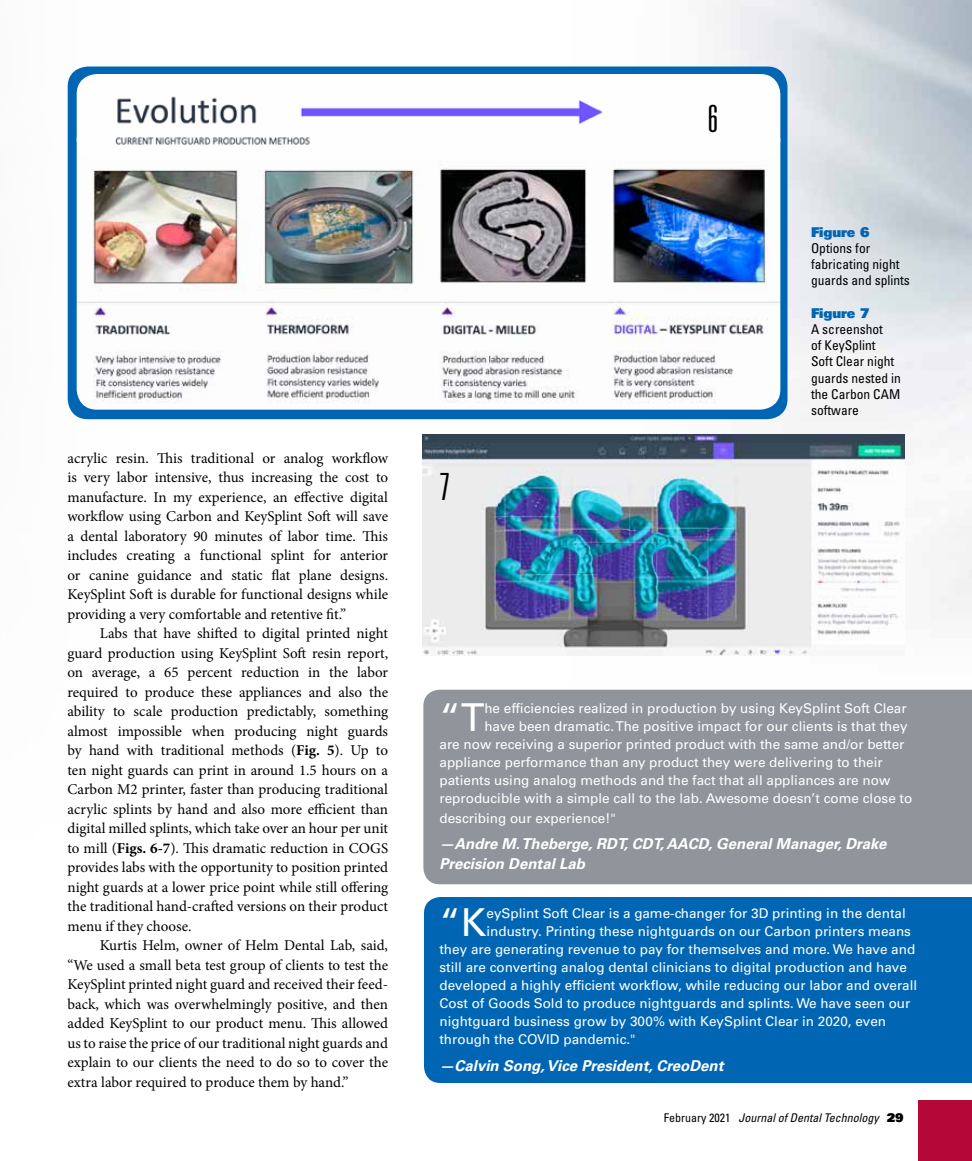
<style>
.page{position:relative;width:972px;height:1161px;background:#fff}
.page>*{position:absolute;margin:0;border:0;box-sizing:border-box;transform-origin:0 0}
.t1{font:38.4px "Univers LT Std";color:#fff}
.t2{font:300 ultra-condensed 37.5px "Univers LT Std";color:#000}
.t3{font:15px/19.5px "Minion Pro";color:#000;text-align:justify}
.t4{font:italic 700 15px/19.5px "Univers LT Std";color:#fff}
.t5{font:13.5px "Univers LT Std";color:#fff}
.t6{font:condensed 13.5px/16.2px "Univers LT Std";color:#000}
.t7{font:13.5px "Univers LT Std X Black";color:#0066b3}
.t8{font:italic condensed 12px "Univers LT Std";color:#000}
.s1{font-weight:700}
.s2{font-style:normal}
.s3{font-family:"Univers LT Std X Black";font-style:normal;font-stretch:normal}
</style>
<div class="page">
<img style="left:571px;top:0;width:401px;height:613px">
<img style="left:67px;top:66px;width:81px;height:354px">
<div style="left:68px;top:67px;width:720px;height:352px;background:#0066b3;border-radius:20px"></div>
<div style="left:918px;top:1101px;width:54px;height:60px;background:#b30838"></div>
<div style="left:423px;top:689px;width:549px;height:196px;background:#8f959b"></div>
<div style="left:424px;top:897px;width:548px;height:186px;background:#0066b3"></div>
<img style="left:77px;top:160px;width:703px;height:250px">
<img style="left:422px;top:434px;width:482px;height:222px">
<img style="left:77px;top:74px;width:703px;height:86px">
<p class="t3" style="left:68px;top:449px;width:322px">acrylic resin. This traditional or analog workflow is very labor intensive, thus increasing the cost to manufacture. In my experience, an effective digital workflow using Carbon and KeySplint Soft will save a dental laboratory 90 minutes of labor time. This includes creating a functional splint for anterior or canine guidance and static flat plane designs.<br>KeySplint Soft is durable for functional designs while providing a very comfortable and retentive fit.”</p>
<p class="t3" style="left:68px;top:624px;width:322px;text-indent:32px">Labs that have shifted to digital printed night guard production using KeySplint Soft resin report, on average, a 65 percent reduction in the labor required to produce these appliances and also the ability to scale production predictably, something almost impossible when producing night guards by hand with traditional methods (<span class="s1">Fig. 5</span>). Up to ten night guards can print in around 1.5 hours on a Carbon M2 printer, faster than producing traditional acrylic splints by hand and also more efficient than digital milled splints, which take over an hour per unit to mill (<span class="s1">Figs. 6-7</span>). This dramatic reduction in COGS provides labs with the opportunity to position printed night guards at a lower price point while still offering the traditional hand-crafted versions on their product menu if they choose.</p>
<p class="t3" style="left:68px;top:936px;width:322px;text-indent:32px">Kurtis Helm, owner of Helm Dental Lab, said, “We used a small beta test group of clients to test the KeySplint printed night guard and received their feed&shy;back, which was overwhelmingly positive, and then added KeySplint to our product menu. This allowed us to raise the price of our traditional night guards and explain to our clients the need to do so to cover the extra labor required to produce them by hand.”</p>
<h2 class="t2" style="left:440px;top:467px;width:12px">7</h2>
<h2 class="t2" style="left:708px;top:100px;width:12px">6</h2>
<p class="t7" style="left:811px;top:223px;width:60px">Figure 6</p>
<p class="t6" style="left:811px;top:240px;width:100px">Options for fabricating night guards and splints</p>
<p class="t7" style="left:811px;top:304px;width:60px">Figure 7</p>
<p class="t6" style="left:811px;top:321px;width:91px">A screenshot<br>of KeySplint<br>Soft Clear night guards nested in the Carbon CAM software</p>
<h1 class="t1" style="left:440px;top:695px;width:46px">“T</h1>
<p class="t5" style="left:484px;top:700px;width:424px">he efficiencies realized in production by using KeySplint Soft Clear</p>
<p class="t5" style="left:484px;top:718px;width:425px">have been dramatic. The positive impact for our clients is that they</p>
<p class="t5" style="left:440px;top:736px;width:467px">are now receiving a superior printed product with the same and/or better</p>
<p class="t5" style="left:440px;top:754px;width:445px">appliance performance than any product they were delivering to their</p>
<p class="t5" style="left:440px;top:772px;width:452px">patients using analog methods and the fact that all appliances are now</p>
<p class="t5" style="left:440px;top:790px;width:474px">reproducible with a simple call to the lab. Awesome doesn’t come close to</p>
<p class="t5" style="left:440px;top:810px;width:178px">describing our experience!"</p>
<p class="t4" style="left:440px;top:834px;width:448px">—Andre M. Theberge, RDT, CDT, AACD, General Manager, Drake<br>Precision Dental Lab</p>
<h1 class="t1" style="left:440px;top:900px;width:49px">“K</h1>
<p class="t5" style="left:487px;top:906px;width:421px">eySplint Soft Clear is a game-changer for 3D printing in the dental</p>
<p class="t5" style="left:487px;top:924px;width:426px">industry. Printing these nightguards on our Carbon printers means</p>
<p class="t5" style="left:439px;top:942px;width:477px">they are generating revenue to pay for themselves and more. We have and</p>
<p class="t5" style="left:439px;top:960px;width:469px">still are converting analog dental clinicians to digital production and have</p>
<p class="t5" style="left:439px;top:978px;width:479px">developed a highly efficient workflow, while reducing our labor and overall</p>
<p class="t5" style="left:439px;top:996px;width:472px">Cost of Goods Sold to produce nightguards and splints. We have seen our</p>
<p class="t5" style="left:439px;top:1014px;width:448px">nightguard business grow by 300% with KeySplint Clear in 2020, even</p>
<p class="t5" style="left:439px;top:1032px;width:198px">through the COVID pandemic."</p>
<p class="t4" style="left:440px;top:1056px;width:286px">—Calvin Song, Vice President, CreoDent</p>
<p class="t8" style="left:664px;top:1111px;width:241px"><span class="s2">February 2021</span> Journal of Dental Technology <span class="s3">29</span></p>
</div>
